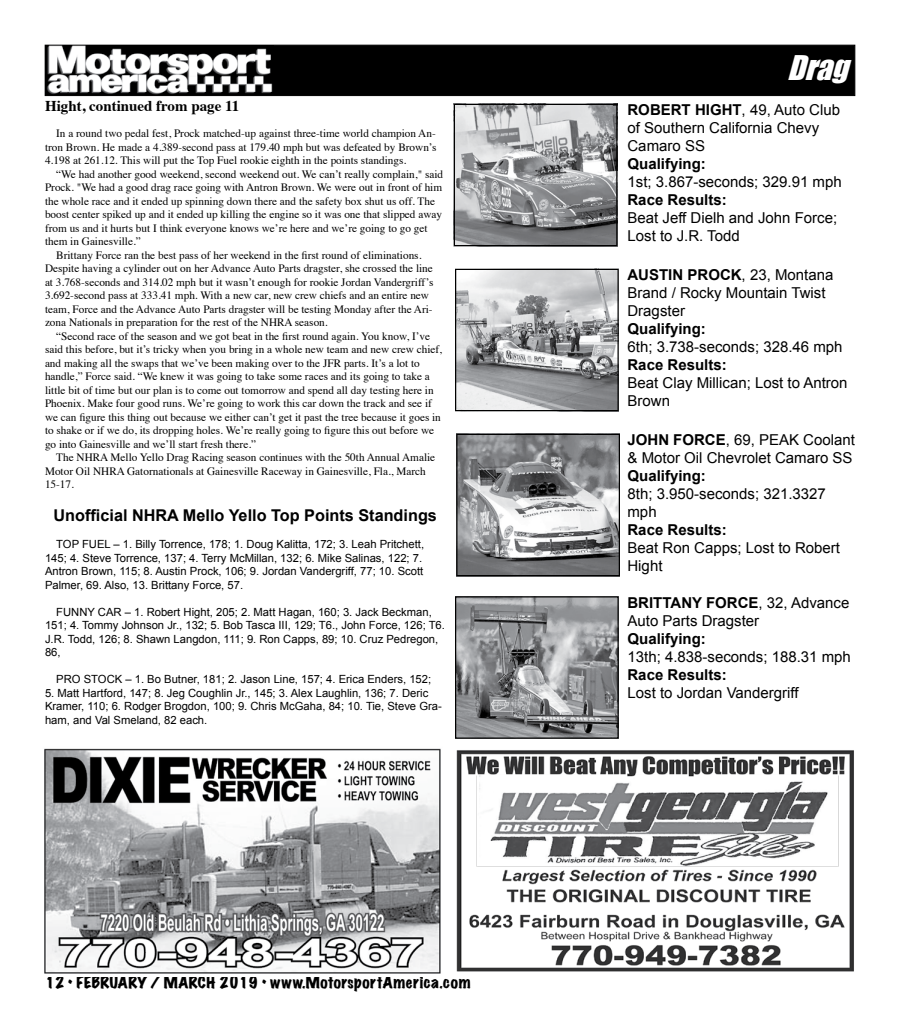
<style>
.page{position:relative;width:900px;height:1035px;background:#fff}
.page>*{position:absolute;margin:0;border:0;box-sizing:border-box;transform-origin:0 0}
.t1{font:italic 31.25px "Impact";color:#fff}
.t2{font:700 16.25px "Arial";color:#000}
.t3{font:15px/18px "Arial";color:#000}
.t4{font:700 15px "Arial";color:#000}
.t5{font:expanded 15px "Marker Felt";letter-spacing:.03em;color:#000}
.t6{font:700 15px "Times";color:#000}
.t7{font:11.25px/13.5px "Times";color:#000;text-align:justify}
.t8{font:11.25px/13.5px "Arial";color:#000}
.s1{font-weight:700}
</style>
<div class="page">
<div style="left:45px;top:45px;width:810px;height:51px;background:#000;border:1px solid #000"></div>
<img style="left:45px;top:45px;width:228px;height:49px">
<img style="left:44px;top:748px;width:397px;height:226px">
<img style="left:456px;top:750px;width:398px;height:222px">
<img style="left:456px;top:106px;width:160px;height:138px">
<div style="left:454px;top:104px;width:164px;height:142px;border:1px solid #000"></div>
<img style="left:457px;top:598px;width:160px;height:139px">
<div style="left:455px;top:596px;width:164px;height:143px;border:1px solid #000"></div>
<img style="left:457px;top:271px;width:160px;height:138px">
<div style="left:455px;top:269px;width:164px;height:142px;border:1px solid #000"></div>
<img style="left:458px;top:436px;width:160px;height:138px">
<div style="left:456px;top:434px;width:164px;height:142px;border:1px solid #000"></div>
<h1 class="t1" style="left:787px;top:43px;width:74px">Drag</h1>
<h3 class="t6" style="left:45px;top:92px;width:196px">Hight, continued from page 11</h3>
<h3 class="t3" style="left:628px;top:101px;width:214px"><span class="s1">ROBERT HIGHT</span>, 49, Auto Club of Southern California Chevy<br>Camaro SS</h3>
<h3 class="t4" style="left:628px;top:154px;width:80px">Qualifying:</h3>
<h3 class="t3" style="left:628px;top:173px;width:216px">1st; 3.867-seconds; 329.91 mph</h3>
<h3 class="t4" style="left:628px;top:190px;width:101px">Race Results:</h3>
<h3 class="t3" style="left:628px;top:209px;width:211px">Beat Jeff Dielh and John Force;<br>Lost to J.R. Todd</h3>
<h3 class="t3" style="left:628px;top:266px;width:207px"><span class="s1">AUSTIN PROCK</span>, 23, Montana<br>Brand / Rocky Mountain Twist<br>Dragster</h3>
<h3 class="t4" style="left:628px;top:319px;width:80px">Qualifying:</h3>
<h3 class="t3" style="left:628px;top:338px;width:217px">6th; 3.738-seconds; 328.46 mph</h3>
<h3 class="t4" style="left:628px;top:355px;width:101px">Race Results:</h3>
<h3 class="t3" style="left:628px;top:374px;width:222px">Beat Clay Millican; Lost to Antron<br>Brown</h3>
<h3 class="t3" style="left:628px;top:431px;width:229px"><span class="s1">JOHN FORCE</span>, 69, PEAK Coolant &amp; Motor Oil Chevrolet Camaro SS</h3>
<h3 class="t4" style="left:628px;top:466px;width:80px">Qualifying:</h3>
<h3 class="t3" style="left:628px;top:485px;width:200px">8th; 3.950-seconds; 321.3327 mph</h3>
<h3 class="t4" style="left:628px;top:520px;width:101px">Race Results:</h3>
<h3 class="t3" style="left:628px;top:539px;width:214px">Beat Ron Capps; Lost to Robert<br>Hight</h3>
<h3 class="t3" style="left:628px;top:594px;width:223px"><span class="s1">BRITTANY FORCE</span>, 32, Advance<br>Auto Parts Dragster</h3>
<h3 class="t4" style="left:628px;top:629px;width:80px">Qualifying:</h3>
<h3 class="t3" style="left:628px;top:648px;width:225px">13th; 4.838-seconds; 188.31 mph</h3>
<h3 class="t4" style="left:628px;top:665px;width:101px">Race Results:</h3>
<h3 class="t3" style="left:628px;top:684px;width:173px">Lost to Jordan Vandergriff</h3>
<p class="t7" style="left:45px;top:126px;width:393px;text-indent:11px">In a round two pedal fest, Prock matched-up against three-time world champion An&shy;tron Brown. He made a 4.389-second pass at 179.40 mph but was defeated by Brown’s 4.198 at 261.12. This will put the Top Fuel rookie eighth in the points standings.</p>
<p class="t7" style="left:56px;top:166px;width:388px">“We had another good weekend, second weekend out. We can’t really complain," said</p>
<p class="t7" style="left:45px;top:180px;width:399px">Prock. "We had a good drag race going with Antron Brown. We were out in front of him</p>
<p class="t7" style="left:45px;top:193px;width:392px">the whole race and it ended up spinning down there and the safety box shut us off. The</p>
<p class="t7" style="left:45px;top:207px;width:399px">boost center spiked up and it ended up killing the engine so it was one that slipped away</p>
<p class="t7" style="left:45px;top:220px;width:384px">from us and it hurts but I think everyone knows we’re here and we’re going to go get</p>
<p class="t7" style="left:45px;top:234px;width:97px">them in Gainesville.”</p>
<p class="t7" style="left:56px;top:247px;width:367px">Brittany Force ran the best pass of her weekend in the first round of eliminations.</p>
<p class="t7" style="left:45px;top:261px;width:389px">Despite having a cylinder out on her Advance Auto Parts dragster, she crossed the line</p>
<p class="t7" style="left:45px;top:274px;width:390px">at 3.768-seconds and 314.02 mph but it wasn’t enough for rookie Jordan Vandergriff’s</p>
<p class="t7" style="left:45px;top:288px;width:386px">3.692-second pass at 333.41 mph. With a new car, new crew chiefs and an entire new</p>
<p class="t7" style="left:45px;top:301px;width:389px">team, Force and the Advance Auto Parts dragster will be testing Monday after the Ari-</p>
<p class="t7" style="left:45px;top:315px;width:284px">zona Nationals in preparation for the rest of the NHRA season.</p>
<p class="t7" style="left:56px;top:328px;width:375px">“Second race of the season and we got beat in the first round again. You know, I’ve</p>
<p class="t7" style="left:45px;top:342px;width:399px">said this before, but it’s tricky when you bring in a whole new team and new crew chief,</p>
<p class="t7" style="left:45px;top:355px;width:376px">and making all the swaps that we’ve been making over to the JFR parts. It’s a lot to</p>
<p class="t7" style="left:45px;top:369px;width:386px">handle,” Force said. “We knew it was going to take some races and its going to take a</p>
<p class="t7" style="left:45px;top:382px;width:390px">little bit of time but our plan is to come out tomorrow and spend all day testing here in</p>
<p class="t7" style="left:45px;top:396px;width:388px">Phoenix. Make four good runs. We’re going to work this car down the track and see if</p>
<p class="t7" style="left:45px;top:409px;width:397px">we can figure this thing out because we either can’t get it past the tree because it goes in</p>
<p class="t7" style="left:45px;top:423px;width:391px">to shake or if we do, its dropping holes. We’re really going to figure this out before we</p>
<p class="t7" style="left:45px;top:436px;width:213px">go into Gainesville and we’ll start fresh there.”</p>
<p class="t7" style="left:56px;top:450px;width:381px">The NHRA Mello Yello Drag Racing season continues with the 50th Annual Amalie</p>
<p class="t7" style="left:45px;top:463px;width:382px">Motor Oil NHRA Gatornationals at Gainesville Raceway in Gainesville, Fla., March</p>
<p class="t7" style="left:45px;top:477px;width:31px">15-17.</p>
<h2 class="t2" style="left:54px;top:505px;width:385px">Unofficial NHRA Mello Yello Top Points Standings</h2>
<p class="t8" style="left:45px;top:538px;width:381px;text-indent:11px">TOP FUEL – 1. Billy Torrence, 178; 1. Doug Kalitta, 172; 3. Leah Pritchett, 145; 4. Steve Torrence, 137; 4. Terry McMillan, 132; 6. Mike Salinas, 122; 7.<br>Antron Brown, 115; 8. Austin Prock, 106; 9. Jordan Vandergriff, 77; 10. Scott Palmer, 69. Also, 13. Brittany Force, 57.</p>
<p class="t8" style="left:45px;top:605px;width:402px;text-indent:11px">FUNNY CAR – 1. Robert Hight, 205; 2. Matt Hagan, 160; 3. Jack Beckman, 151; 4. Tommy Johnson Jr., 132; 5. Bob Tasca III, 129; T6., John Force, 126; T6.<br>J.R. Todd, 126; 8. Shawn Langdon, 111; 9. Ron Capps, 89; 10. Cruz Pedregon, 86,</p>
<p class="t8" style="left:56px;top:673px;width:377px">PRO STOCK – 1. Bo Butner, 181; 2. Jason Line, 157; 4. Erica Enders, 152;</p>
<p class="t8" style="left:45px;top:686px;width:398px">5. Matt Hartford, 147; 8. Jeg Coughlin Jr., 145; 3. Alex Laughlin, 136; 7. Deric<br>Kramer, 110; 6. Rodger Brogdon, 100; 9. Chris McGaha, 84; 10. Tie, Steve Gra&shy;ham, and Val Smeland, 82 each.</p>
<h3 class="t5" style="left:45px;top:970px;width:427px">12 • FEBRUARY / MARCH 2019 • www.MotorsportAmerica.com</h3>
</div>
